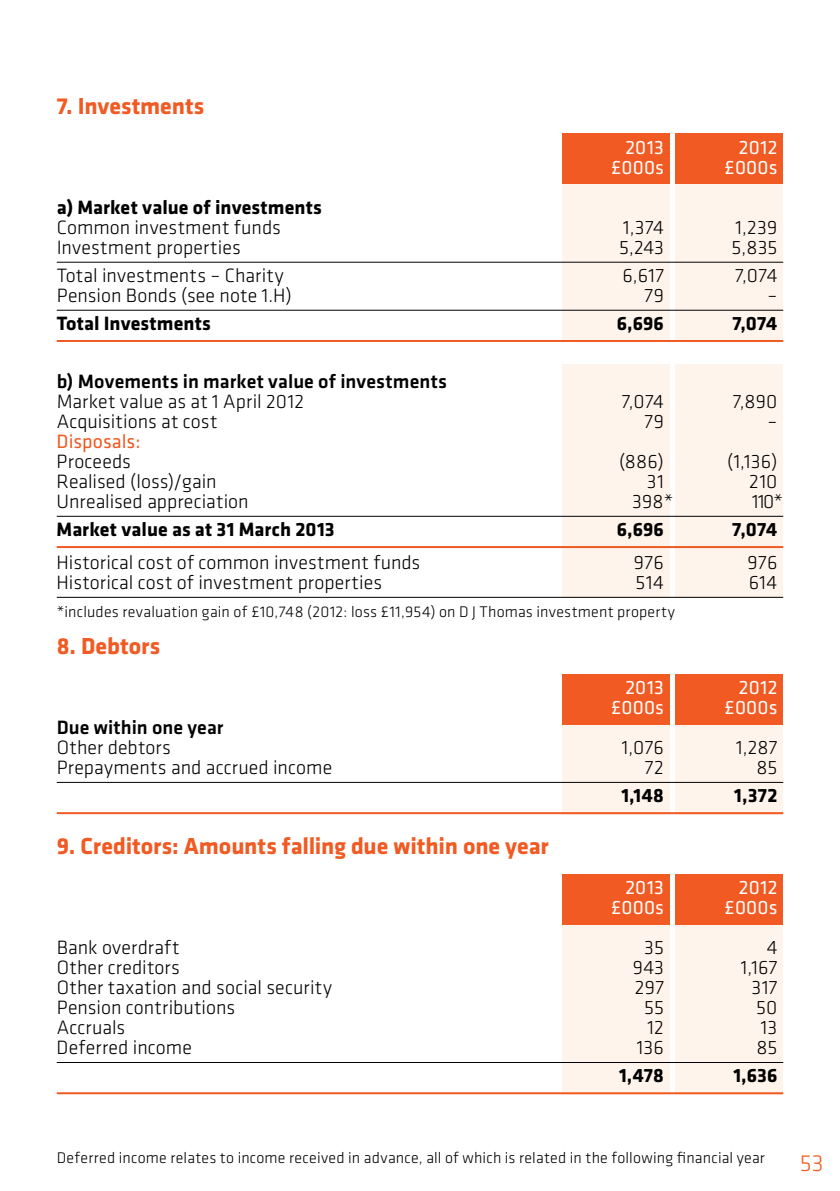
<style>
.page{position:relative;width:840px;height:1191px;background:#fff}
.page>*{position:absolute;margin:0;border:0;box-sizing:border-box;transform-origin:0 0}
.t1{font:700 24px "Klavika";letter-spacing:-.005em;color:#f15a22}
.t2{font:300 24px "Klavika";color:#f15a22}
.t3{font:300 20px "Klavika";letter-spacing:.005em;color:#000}
.t4{font:700 20px "Klavika";letter-spacing:.005em;color:#000}
.t5{font:20px "Klavika";letter-spacing:.01em;color:#fff}
.t6{font:500 20px "Klavika";letter-spacing:.005em;color:#000}
.t7{font:20px "Klavika";color:#f15a22}
.t8{font:300 16px "Klavika";letter-spacing:.015em;color:#000}
</style>
<div class="page">
<div style="left:675px;top:184px;width:107px;height:158px;background:#fff4ec"></div>
<div style="left:561px;top:184px;width:108px;height:158px;background:#fff4ec"></div>
<div style="left:675px;top:364px;width:107px;height:233px;background:#fff4ec"></div>
<div style="left:561px;top:364px;width:108px;height:233px;background:#fff4ec"></div>
<div style="left:675px;top:724px;width:107px;height:90px;background:#fff4ec"></div>
<div style="left:561px;top:724px;width:108px;height:90px;background:#fff4ec"></div>
<div style="left:675px;top:924px;width:107px;height:170px;background:#fff4ec"></div>
<div style="left:561px;top:924px;width:108px;height:170px;background:#fff4ec"></div>
<div style="left:675px;top:134px;width:107px;height:50px;background:#f15a22"></div>
<div style="left:561px;top:134px;width:108px;height:50px;background:#f15a22"></div>
<div style="left:675px;top:674px;width:107px;height:50px;background:#f15a22"></div>
<div style="left:561px;top:674px;width:108px;height:50px;background:#f15a22"></div>
<div style="left:675px;top:874px;width:107px;height:50px;background:#f15a22"></div>
<div style="left:561px;top:874px;width:108px;height:50px;background:#f15a22"></div>
<hr style="left:57px;top:262px;width:725px;height:1px;background:#000">
<hr style="left:57px;top:310px;width:725px;height:1px;background:#000">
<hr style="left:57px;top:340px;width:725px;height:2px;background:#f15a22">
<hr style="left:57px;top:516px;width:725px;height:1px;background:#000">
<hr style="left:57px;top:546px;width:725px;height:2px;background:#f15a22">
<hr style="left:57px;top:597px;width:725px;height:1px;background:#000">
<hr style="left:57px;top:782px;width:725px;height:1px;background:#000">
<hr style="left:57px;top:812px;width:725px;height:2px;background:#f15a22">
<hr style="left:57px;top:1062px;width:725px;height:1px;background:#000">
<hr style="left:57px;top:1092px;width:725px;height:2px;background:#f15a22">
<p class="t1" style="left:57px;top:93px;width:149px">7. Investments</p>
<p class="t5" style="left:625px;top:136px;width:40px">2013</p>
<p class="t5" style="left:738px;top:136px;width:40px">2012</p>
<p class="t5" style="left:610px;top:156px;width:55px">£000s</p>
<p class="t5" style="left:723px;top:156px;width:55px">£000s</p>
<p class="t4" style="left:57px;top:196px;width:266px">a) Market value of investments</p>
<p class="t3" style="left:57px;top:216px;width:225px">Common investment funds</p>
<p class="t3" style="left:623px;top:216px;width:42px">1,374</p>
<p class="t3" style="left:735px;top:216px;width:43px">1,239</p>
<p class="t3" style="left:57px;top:236px;width:185px">Investment properties</p>
<p class="t3" style="left:618px;top:236px;width:46px">5,243</p>
<p class="t3" style="left:731px;top:236px;width:47px">5,835</p>
<p class="t3" style="left:57px;top:264px;width:228px">Total investments – Charity</p>
<p class="t3" style="left:622px;top:264px;width:43px">6,617</p>
<p class="t3" style="left:734px;top:264px;width:44px">7,074</p>
<p class="t3" style="left:57px;top:284px;width:236px">Pension Bonds (see note 1.H)</p>
<p class="t3" style="left:644px;top:284px;width:21px">79</p>
<p class="t3" style="left:767px;top:284px;width:11px">–</p>
<p class="t4" style="left:57px;top:312px;width:156px">Total Investments</p>
<p class="t4" style="left:616px;top:312px;width:49px">6,696</p>
<p class="t4" style="left:732px;top:312px;width:47px">7,074</p>
<p class="t6" style="left:57px;top:370px;width:391px">b) Movements in market value of investments</p>
<p class="t3" style="left:57px;top:390px;width:249px">Market value as at 1 April 2012</p>
<p class="t3" style="left:621px;top:390px;width:44px">7,074</p>
<p class="t3" style="left:732px;top:390px;width:46px">7,890</p>
<p class="t3" style="left:57px;top:410px;width:162px">Acquisitions at cost</p>
<p class="t3" style="left:644px;top:410px;width:21px">79</p>
<p class="t3" style="left:767px;top:410px;width:11px">–</p>
<p class="t7" style="left:57px;top:430px;width:85px">Disposals:</p>
<p class="t3" style="left:57px;top:450px;width:76px">Proceeds</p>
<p class="t3" style="left:619px;top:450px;width:46px">(886)</p>
<p class="t3" style="left:726px;top:450px;width:52px">(1,136)</p>
<p class="t3" style="left:57px;top:470px;width:161px">Realised (loss)/gain</p>
<p class="t3" style="left:646px;top:470px;width:18px">31</p>
<p class="t3" style="left:748px;top:470px;width:30px">210</p>
<p class="t3" style="left:57px;top:490px;width:193px">Unrealised appreciation</p>
<p class="t3" style="left:631px;top:490px;width:43px">398*</p>
<p class="t3" style="left:751px;top:490px;width:32px">110*</p>
<p class="t4" style="left:57px;top:518px;width:279px">Market value as at 31 March 2013</p>
<p class="t4" style="left:616px;top:518px;width:49px">6,696</p>
<p class="t4" style="left:731px;top:518px;width:47px">7,074</p>
<p class="t3" style="left:57px;top:551px;width:365px">Historical cost of common investment funds</p>
<p class="t3" style="left:633px;top:551px;width:31px">976</p>
<p class="t3" style="left:747px;top:551px;width:31px">976</p>
<p class="t3" style="left:57px;top:571px;width:327px">Historical cost of investment properties</p>
<p class="t3" style="left:635px;top:571px;width:30px">514</p>
<p class="t3" style="left:748px;top:571px;width:30px">614</p>
<p class="t8" style="left:57px;top:603px;width:619px">*includes revaluation gain of £10,748 (2012: loss £11,954) on D J Thomas investment property</p>
<p class="t1" style="left:57px;top:633px;width:105px">8. Debtors</p>
<p class="t5" style="left:625px;top:676px;width:40px">2013</p>
<p class="t5" style="left:738px;top:676px;width:40px">2012</p>
<p class="t5" style="left:610px;top:696px;width:55px">£000s</p>
<p class="t5" style="left:723px;top:696px;width:55px">£000s</p>
<p class="t6" style="left:57px;top:716px;width:168px">Due within one year</p>
<p class="t3" style="left:57px;top:736px;width:116px">Other debtors</p>
<p class="t3" style="left:621px;top:736px;width:44px">1,076</p>
<p class="t3" style="left:735px;top:736px;width:43px">1,287</p>
<p class="t3" style="left:57px;top:756px;width:277px">Prepayments and accrued income</p>
<p class="t3" style="left:644px;top:756px;width:21px">72</p>
<p class="t3" style="left:756px;top:756px;width:23px">85</p>
<p class="t4" style="left:621px;top:784px;width:44px">1,148</p>
<p class="t4" style="left:733px;top:784px;width:45px">1,372</p>
<p class="t1" style="left:57px;top:833px;width:493px">9. Creditors: Amounts falling due within one year</p>
<p class="t5" style="left:625px;top:876px;width:40px">2013</p>
<p class="t5" style="left:738px;top:876px;width:40px">2012</p>
<p class="t5" style="left:610px;top:896px;width:55px">£000s</p>
<p class="t5" style="left:723px;top:896px;width:55px">£000s</p>
<p class="t3" style="left:57px;top:936px;width:124px">Bank overdraft</p>
<p class="t3" style="left:643px;top:936px;width:21px">35</p>
<p class="t3" style="left:766px;top:936px;width:12px">4</p>
<p class="t3" style="left:57px;top:956px;width:125px">Other creditors</p>
<p class="t3" style="left:632px;top:956px;width:33px">943</p>
<p class="t3" style="left:740px;top:956px;width:38px">1,167</p>
<p class="t3" style="left:57px;top:976px;width:276px">Other taxation and social security</p>
<p class="t3" style="left:634px;top:976px;width:31px">297</p>
<p class="t3" style="left:751px;top:976px;width:27px">317</p>
<p class="t3" style="left:57px;top:996px;width:180px">Pension contributions</p>
<p class="t3" style="left:643px;top:996px;width:21px">55</p>
<p class="t3" style="left:755px;top:996px;width:23px">50</p>
<p class="t3" style="left:57px;top:1016px;width:70px">Accruals</p>
<p class="t3" style="left:647px;top:1016px;width:18px">12</p>
<p class="t3" style="left:760px;top:1016px;width:18px">13</p>
<p class="t3" style="left:57px;top:1036px;width:137px">Deferred income</p>
<p class="t3" style="left:636px;top:1036px;width:28px">136</p>
<p class="t3" style="left:755px;top:1036px;width:23px">85</p>
<p class="t4" style="left:618px;top:1064px;width:46px">1,478</p>
<p class="t4" style="left:733px;top:1064px;width:45px">1,636</p>
<p class="t8" style="left:57px;top:1148px;width:709px">Deferred income relates to income received in advance, all of which is related in the following financial year</p>
<p class="t2" style="left:799px;top:1149px;width:25px">53</p>
</div>
